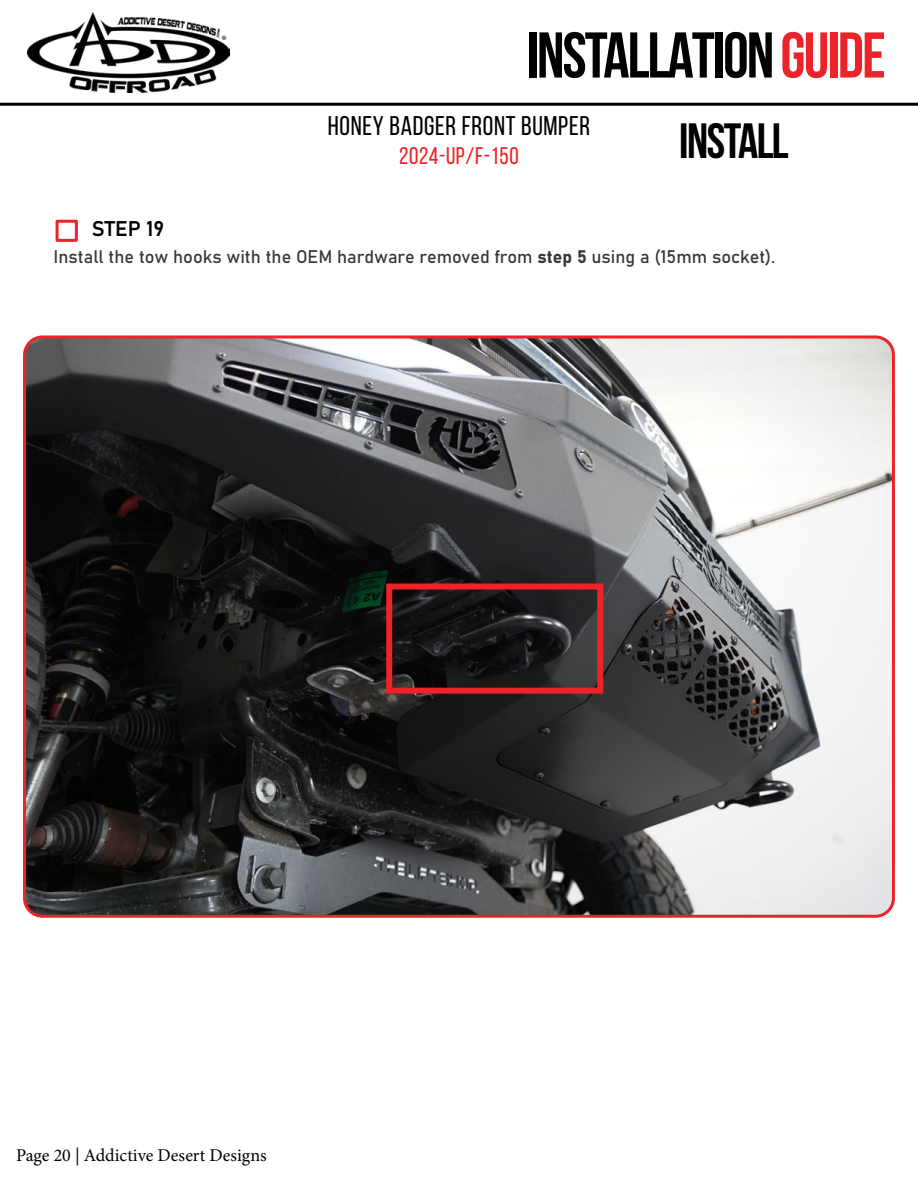
<style>
.page{position:relative;width:918px;height:1188px;background:#fff}
.page>*{position:absolute;margin:0;border:0;box-sizing:border-box;transform-origin:0 0}
.t1{font:700 64.5px "Bebas Neue";letter-spacing:-.03em;color:#000101}
.t2{font:700 49.5px "Bebas Neue";letter-spacing:-.03em;color:#000101}
.t3{font:27px "Bebas Neue";letter-spacing:.025em;color:#000}
.t4{font:24px "Bebas Neue";letter-spacing:.025em;color:#ec2329}
.t5{font:21px "Bahnschrift";color:#000}
.t6{font:18px "Bahnschrift";color:#383838}
.t7{font:18px "Minion Pro";color:#000}
.s1{color:#ec2329}
</style>
<div class="page">
<hr style="left:0;top:103px;width:918px;height:3px;background:#000">
<img style="left:27px;top:12px;width:203px;height:80px">
<img style="left:27px;top:339px;width:864px;height:575px">
<div style="left:23px;top:335px;width:872px;height:583px;border:3px solid #ec2329;border-radius:18px"></div>
<div style="left:386px;top:584px;width:217px;height:110px;border:6px solid #ec2329"></div>
<div style="left:56px;top:220px;width:22px;height:22px;border:3px solid #ec2329"></div>
<h1 class="t1" style="left:527px;top:20px;width:361px">INSTALLATION<span class="s1">guide</span></h1>
<h3 class="t3" style="left:328px;top:111px;width:264px">HONEY BADGER FRONT BUMPER</h3>
<h3 class="t4" style="left:399px;top:143px;width:121px">2024-UP/F-150</h3>
<h2 class="t2" style="left:679px;top:114px;width:111px">INSTALL</h2>
<p class="t5" style="left:92px;top:213px;width:74px">STEP 19</p>
<p class="t6" style="left:54px;top:243px;width:723px">Install the tow hooks with the OEM hardware removed from step 5 using a (15mm socket).</p>
<p class="t7" style="left:16px;top:1143px;width:252px">Page 20 | Addictive Desert Designs</p>
</div>
